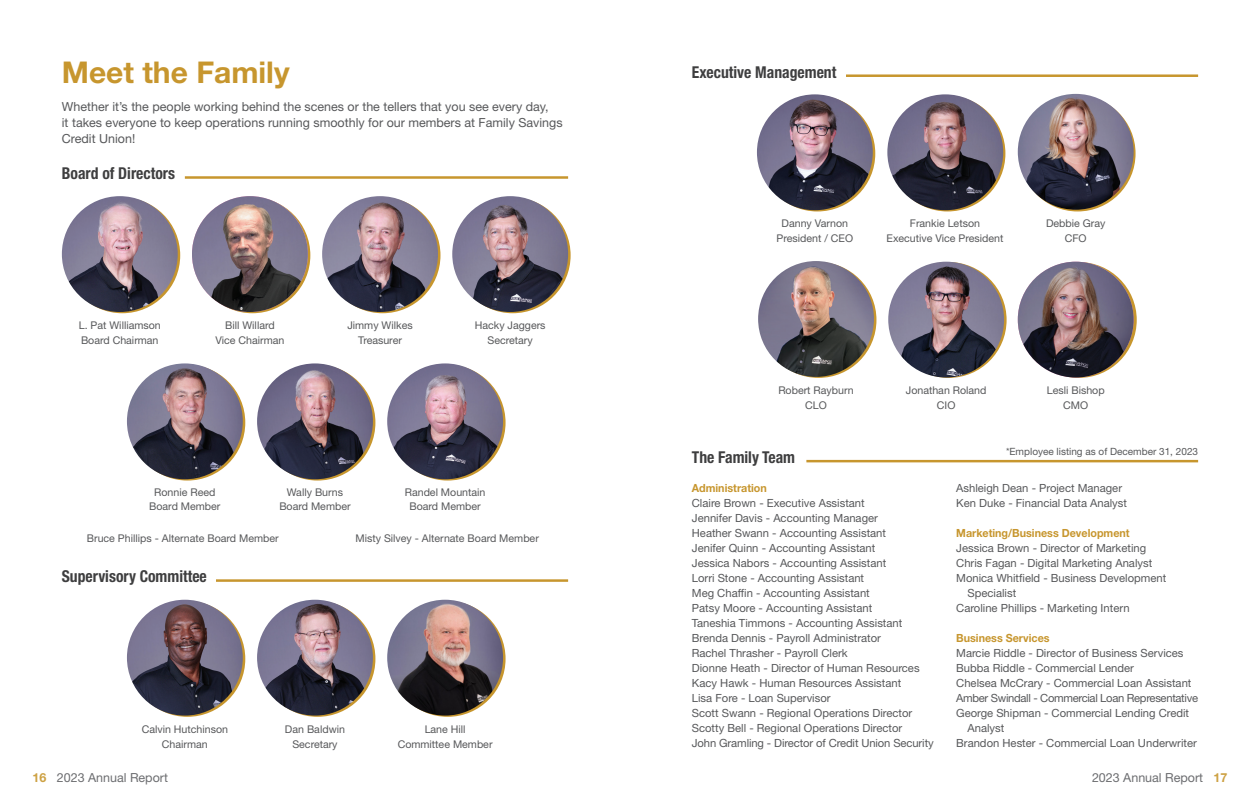
<style>
.page{position:relative;width:1260px;height:810px;background:#fff}
.page>*{position:absolute;margin:0;border:0;box-sizing:border-box;transform-origin:0 0}
.t1{font:700 30px "Helvetica Neue LT Std";color:#c7962e}
.t2{font:700 condensed 16.38px "Helvetica Neue";color:#3e3e3f;scale:.96 1}
.t3{font:12.5px/16.2px "Helvetica Neue LT Std";color:#57585a}
.t4{font:12.5px "Helvetica Neue LT Std";color:#6c6d70}
.t5{font:11.25px/15px "Helvetica Neue";color:#57585a}
.t6{font:700 11.25px "Helvetica Neue LT Std";color:#c7962e;scale:.96 1}
.t7{font:11.25px "Helvetica Neue";letter-spacing:-.025em;color:#57585a}
.t8{font:10.62px "Helvetica Neue";color:#57585a}
.t9{font:10px "Helvetica Neue LT Std";color:#57585a}
.s1{font-weight:700;color:#cda143}
</style>
<div class="page">
<svg style="left:390px;top:601px;width:116px;height:116px"></svg>
<svg style="left:1021px;top:262px;width:116px;height:116px"></svg>
<svg style="left:891px;top:262px;width:116px;height:116px"></svg>
<svg style="left:390px;top:365px;width:116px;height:116px"></svg>
<svg style="left:260px;top:365px;width:115px;height:116px"></svg>
<svg style="left:129px;top:365px;width:116px;height:116px"></svg>
<svg style="left:455px;top:197px;width:116px;height:116px"></svg>
<img style="left:62px;top:196px;width:116px;height:116px;border-radius:58px">
<img style="left:192px;top:196px;width:116px;height:116px;border-radius:58px">
<img style="left:322px;top:196px;width:116px;height:116px;border-radius:58px">
<img style="left:452px;top:196px;width:116px;height:116px;border-radius:58px">
<img style="left:127px;top:363px;width:116px;height:116px;border-radius:58px">
<img style="left:257px;top:363px;width:116px;height:116px;border-radius:58px">
<img style="left:387px;top:363px;width:116px;height:116px;border-radius:58px">
<img style="left:127px;top:600px;width:116px;height:116px;border-radius:58px">
<img style="left:257px;top:600px;width:116px;height:116px;border-radius:58px">
<img style="left:387px;top:600px;width:116px;height:116px;border-radius:58px">
<hr style="left:185px;top:176px;width:383px;height:3px;background:#c7962e">
<hr style="left:216px;top:579px;width:352px;height:3px;background:#c7962e">
<hr style="left:846px;top:74px;width:352px;height:3px;background:#c7962e">
<img style="left:757px;top:94px;width:116px;height:116px;border-radius:58px">
<img style="left:758px;top:261px;width:116px;height:116px;border-radius:58px">
<img style="left:888px;top:262px;width:116px;height:116px;border-radius:58px">
<img style="left:1018px;top:94px;width:116px;height:116px;border-radius:58px">
<img style="left:887px;top:94px;width:116px;height:116px;border-radius:58px">
<img style="left:1018px;top:262px;width:116px;height:116px;border-radius:58px">
<hr style="left:806px;top:460px;width:392px;height:2px;background:#c7962e">
<p class="t1" style="left:62px;top:54px;width:229px">Meet the Family</p>
<p class="t3" style="left:62px;top:98px;width:502px">Whether it’s the people working behind the scenes or the tellers that you see every day,<br>it takes everyone to keep operations running smoothly for our members at Family Savings<br>Credit Union!</p>
<p class="t2" style="left:62px;top:164px;width:119px">Board of Directors</p>
<p class="t8" style="left:79px;top:319px;width:84px">L. Pat Williamson</p>
<p class="t8" style="left:81px;top:334px;width:79px">Board Chairman</p>
<p class="t8" style="left:225px;top:319px;width:51px">Bill Willard</p>
<p class="t8" style="left:215px;top:334px;width:70px">Vice Chairman</p>
<p class="t8" style="left:347px;top:319px;width:67px">Jimmy Wilkes</p>
<p class="t8" style="left:358px;top:334px;width:45px">Treasurer</p>
<p class="t8" style="left:475px;top:319px;width:72px">Hacky Jaggers</p>
<p class="t8" style="left:488px;top:334px;width:47px">Secretary</p>
<p class="t8" style="left:154px;top:485px;width:63px">Ronnie Reed</p>
<p class="t8" style="left:149px;top:500px;width:73px">Board Member</p>
<p class="t8" style="left:287px;top:485px;width:58px">Wally Burns</p>
<p class="t8" style="left:279px;top:500px;width:73px">Board Member</p>
<p class="t8" style="left:405px;top:485px;width:82px">Randel Mountain</p>
<p class="t8" style="left:410px;top:500px;width:73px">Board Member</p>
<p class="t8" style="left:87px;top:532px;width:193px">Bruce Phillips - Alternate Board Member</p>
<p class="t8" style="left:355px;top:532px;width:185px">Misty Silvey - Alternate Board Member</p>
<p class="t2" style="left:62px;top:567px;width:153px">Supervisory Committee</p>
<p class="t8" style="left:142px;top:723px;width:88px">Calvin Hutchinson</p>
<p class="t8" style="left:162px;top:738px;width:47px">Chairman</p>
<p class="t8" style="left:285px;top:723px;width:62px">Dan Baldwin</p>
<p class="t8" style="left:292px;top:738px;width:47px">Secretary</p>
<p class="t8" style="left:425px;top:723px;width:42px">Lane Hill</p>
<p class="t8" style="left:398px;top:738px;width:96px">Committee Member</p>
<p class="t2" style="left:692px;top:62px;width:152px">Executive Management</p>
<p class="t8" style="left:782px;top:217px;width:68px">Danny Varnon</p>
<p class="t8" style="left:777px;top:232px;width:78px">President / CEO</p>
<p class="t8" style="left:910px;top:217px;width:72px">Frankie Letson</p>
<p class="t8" style="left:887px;top:232px;width:118px">Executive Vice President</p>
<p class="t8" style="left:1046px;top:217px;width:61px">Debbie Gray</p>
<p class="t8" style="left:1065px;top:232px;width:23px">CFO</p>
<p class="t8" style="left:778px;top:384px;width:77px">Robert Rayburn</p>
<p class="t8" style="left:805px;top:398px;width:23px">CLO</p>
<p class="t8" style="left:906px;top:384px;width:82px">Jonathan Roland</p>
<p class="t8" style="left:937px;top:398px;width:20px">CIO</p>
<p class="t8" style="left:1047px;top:384px;width:59px">Lesli Bishop</p>
<p class="t8" style="left:1063px;top:398px;width:27px">CMO</p>
<p class="t2" style="left:692px;top:447px;width:109px">The Family Team</p>
<p class="t9" style="left:1006px;top:446px;width:194px">*Employee listing as of December 31, 2023</p>
<p class="t6" style="left:692px;top:481px;width:80px">Administration</p>
<p class="t5" style="left:692px;top:495px;width:174px">Claire Brown - Executive Assistant</p>
<p class="t5" style="left:692px;top:510px;width:188px">Jennifer Davis - Accounting Manager</p>
<p class="t5" style="left:692px;top:525px;width:196px">Heather Swann - Accounting Assistant</p>
<p class="t5" style="left:692px;top:540px;width:185px">Jenifer Quinn - Accounting Assistant</p>
<p class="t5" style="left:692px;top:555px;width:196px">Jessica Nabors - Accounting Assistant</p>
<p class="t5" style="left:692px;top:570px;width:174px">Lorri Stone - Accounting Assistant</p>
<p class="t5" style="left:692px;top:585px;width:179px">Meg Chaffin - Accounting Assistant</p>
<p class="t5" style="left:692px;top:600px;width:182px">Patsy Moore - Accounting Assistant</p>
<p class="t5" style="left:692px;top:615px;width:212px">Taneshia Timmons - Accounting Assistant</p>
<p class="t5" style="left:692px;top:630px;width:191px">Brenda Dennis - Payroll Administrator</p>
<p class="t5" style="left:692px;top:645px;width:157px">Rachel Thrasher - Payroll Clerk</p>
<p class="t5" style="left:692px;top:660px;width:229px">Dionne Heath - Director of Human Resources</p>
<p class="t5" style="left:692px;top:675px;width:211px">Kacy Hawk - Human Resources Assistant</p>
<p class="t5" style="left:692px;top:690px;width:140px">Lisa Fore - Loan Supervisor</p>
<p class="t5" style="left:692px;top:705px;width:222px">Scott Swann - Regional Operations Director</p>
<p class="t5" style="left:692px;top:720px;width:212px">Scotty Bell - Regional Operations Director</p>
<p class="t5" style="left:692px;top:735px;width:243px">John Gramling - Director of Credit Union Security</p>
<p class="t5" style="left:956px;top:480px;width:167px">Ashleigh Dean - Project Manager</p>
<p class="t5" style="left:956px;top:495px;width:172px">Ken Duke - Financial Data Analyst</p>
<p class="t6" style="left:956px;top:526px;width:182px">Marketing/Business Development</p>
<p class="t5" style="left:956px;top:540px;width:192px">Jessica Brown - Director of Marketing</p>
<p class="t5" style="left:956px;top:555px;width:198px">Chris Fagan - Digital Marketing Analyst</p>
<p class="t5" style="left:968px;top:570px;width:200px;text-indent:-11px">Monica Whitfield - Business Development<br>Specialist</p>
<p class="t5" style="left:956px;top:600px;width:175px">Caroline Phillips - Marketing Intern</p>
<p class="t6" style="left:956px;top:631px;width:99px">Business Services</p>
<p class="t5" style="left:956px;top:645px;width:229px">Marcie Riddle - Director of Business Services</p>
<p class="t5" style="left:956px;top:660px;width:179px">Bubba Riddle - Commercial Lender</p>
<p class="t5" style="left:956px;top:675px;width:237px">Chelsea McCrary - Commercial Loan Assistant</p>
<p class="t7" style="left:956px;top:691px;width:243px">Amber Swindall - Commercial Loan Representative</p>
<p class="t5" style="left:968px;top:705px;width:223px;text-indent:-11px">George Shipman - Commercial Lending Credit<br>Analyst</p>
<p class="t5" style="left:956px;top:735px;width:242px">Brandon Hester - Commercial Loan Underwriter</p>
<p class="t4" style="left:32px;top:770px;width:137px"><span class="s1">16</span> 2023 Annual Report</p>
<p class="t4" style="left:1092px;top:770px;width:137px">2023 Annual Report <span class="s1">17</span></p>
</div>
